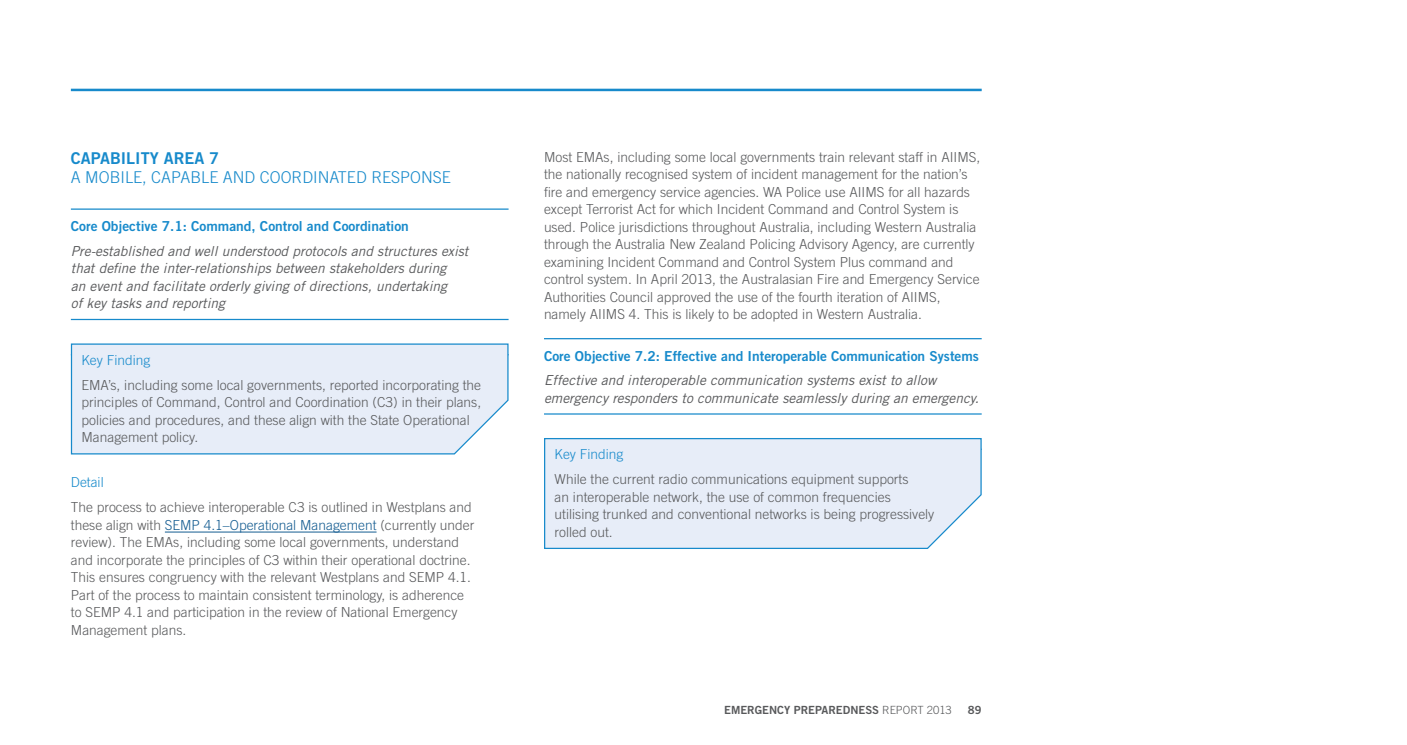
<style>
.page{position:relative;width:1407px;height:745px;background:#fff}
.page>*{position:absolute;margin:0;border:0;box-sizing:border-box;transform-origin:0 0}
.HEADING_02{font:300 16.25px/18.6px "Trade Gothic";color:#178acb}
.BODY_COPY{font:300 13.75px/17.5px "Trade Gothic";color:#58595b}
.Definition_for_HEADI{font:italic 13.75px/17.5px "Trade Gothic";color:#58595b}
.HEADING_03{font:13.75px "Trade Gothic Bold Two";color:#178acb}
.HEADING_04{font:300 13.75px "Trade Gothic";color:#178acb}
.t1{font:11.25px "Trade Gothic Bold Two";color:#58595b}
.s1{font-family:"Trade Gothic Bold Two";font-weight:400}
.s2{color:#178acb}
.s3{color:#145c91}
.s4{font-family:"Trade Gothic";font-weight:300}
</style>
<div class="page">
<hr style="left:71px;top:89px;width:910px;height:2px;background:#178acb">
<hr style="left:71px;top:208px;width:437px;height:1px;background:#178acb">
<hr style="left:71px;top:318px;width:437px;height:2px;background:#178acb">
<hr style="left:165px;top:531px;width:211px;height:1px;background:#145c91">
<svg style="left:70px;top:343px;width:439px;height:112px;background:#e2ebf7"></svg>
<hr style="left:544px;top:338px;width:437px;height:1px;background:#178acb">
<hr style="left:544px;top:413px;width:437px;height:1px;background:#178acb">
<svg style="left:544px;top:438px;width:438px;height:111px;background:#e0e9f6"></svg>
<p class="HEADING_02" style="left:71px;top:149px;width:381px"><span class="s1">CAPABILITY AREA 7<br></span>A MOBILE, CAPABLE AND COORDINATED RESPONSE</p>
<p class="HEADING_03" style="left:71px;top:217px;width:339px">Core Objective 7.1: Command, Control and Coordination</p>
<p class="Definition_for_HEADI" style="left:71px;top:242px;width:399px">Pre-established and well understood protocols and structures exist that define the inter-relationships between stakeholders during<br>an event and facilitate orderly giving of directions, undertaking<br>of key tasks and reporting</p>
<p class="BODY_COPY" style="left:81px;top:347px;width:401px;line-height:24.6px"><span class="s2">Key Finding<br></span>EMA’s, including some local governments, reported incorporating the</p>
<p class="BODY_COPY" style="left:81px;top:393px;width:401px">principles of Command, Control and Coordination (C3) in their plans, policies and procedures, and these align with the State Operational<br>Management policy.</p>
<p class="HEADING_04" style="left:71px;top:474px;width:34px">Detail</p>
<p class="BODY_COPY" style="left:71px;top:498px;width:405px">The process to achieve interoperable C3 is outlined in Westplans and these align with <span class="s3">SEMP 4.1–Operational Management</span> (currently under review). The EMAs, including some local governments, understand and incorporate the principles of C3 within their operational doctrine.<br>This ensures congruency with the relevant Westplans and SEMP 4.1.<br>Part of the process to maintain consistent terminology, is adherence to SEMP 4.1 and participation in the review of National Emergency Management plans.</p>
<p class="BODY_COPY" style="left:544px;top:148px;width:438px">Most EMAs, including some local governments train relevant staff in AIIMS, the nationally recognised system of incident management for the nation’s fire and emergency service agencies. WA Police use AIIMS for all hazards except Terrorist Act for which Incident Command and Control System is used. Police jurisdictions throughout Australia, including Western Australia through the Australia New Zealand Policing Advisory Agency, are currently examining Incident Command and Control System Plus command and control system. In April 2013, the Australasian Fire and Emergency Service Authorities Council approved the use of the fourth iteration of AIIMS, namely AIIMS 4. This is likely to be adopted in Western Australia.</p>
<p class="HEADING_03" style="left:544px;top:347px;width:436px">Core Objective 7.2: Effective and Interoperable Communication Systems</p>
<p class="Definition_for_HEADI" style="left:544px;top:371px;width:437px">Effective and interoperable communication systems exist to allow emergency responders to communicate seamlessly during an emergency.</p>
<p class="BODY_COPY" style="left:555px;top:442px;width:355px;line-height:24.6px"><span class="s2">Key Finding<br></span>While the current radio communications equipment supports</p>
<p class="BODY_COPY" style="left:555px;top:487px;width:381px">an interoperable network, the use of common frequencies utilising trunked and conventional networks is being progressively rolled out.</p>
<p class="t1" style="left:724px;top:702px;width:229px">EMERGENCY PREPAREDNESS <span class="s4">REPORT 2013</span></p>
<p class="t1" style="left:968px;top:702px;width:15px">89</p>
</div>
